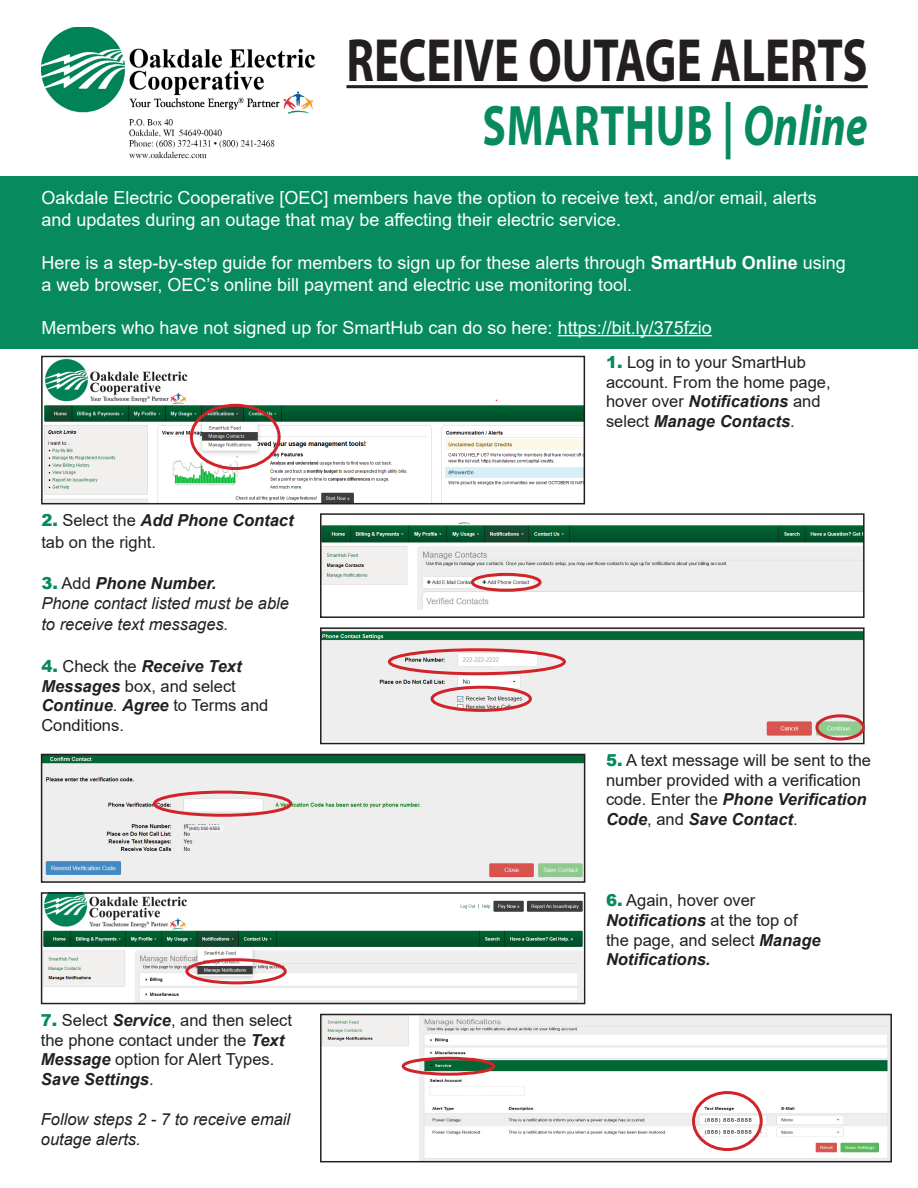
<style>
.page{position:relative;width:918px;height:1188px;background:#fff}
.page>*{position:absolute;margin:0;border:0;box-sizing:border-box;transform-origin:0 0}
.t1{font:700 61.35px "Myriad Pro";color:#231f20;scale:.76 1}
.t2{font:700 57.45px "Myriad Pro";letter-spacing:.02em;color:#068a5e;scale:.76 1}
.t3{font:18px/21.6px "Arial";color:#fff}
.t4{font:16.5px/19.8px "Arial";color:#231f20}
.t5{font:italic 16.5px/21.6px "Arial";color:#231f20}
.t6{font:italic 700 16.5px "Arial";color:#231f20}
.t7{font:4.5px "Arial";color:#231f20}
.s1{font-style:italic}
.s2{font-weight:700}
.s3{font-weight:900;color:#068a5e}
.s4{font-weight:700;font-style:italic}
.s5{font-weight:900;font-style:normal;color:#068a5e}
.s6{font-weight:400;font-style:normal}
</style>
<div class="page">
<div style="left:0;top:176px;width:918px;height:173px;background:#068a5e"></div>
<hr style="left:558px;top:335px;width:154px;height:1px;background:#fff">
<img style="left:44px;top:359px;width:538px;height:142px">
<div style="left:41px;top:356px;width:544px;height:148px;border:2px solid #231f20"></div>
<div style="left:190px;top:404px;width:91px;height:66px;border:3px solid #d1232a;border-radius:50%"></div>
<img style="left:323px;top:522px;width:539px;height:87px">
<div style="left:320px;top:513px;width:545px;height:105px;border:2px solid #231f20"></div>
<img style="left:323px;top:630px;width:539px;height:111px">
<div style="left:320px;top:627px;width:545px;height:117px;border:2px solid #231f20"></div>
<div style="left:388px;top:648px;width:178px;height:27px;border:3px solid #d1232a;border-radius:50%"></div>
<div style="left:431px;top:686px;width:101px;height:26px;border:3px solid #d1232a;border-radius:50%"></div>
<img style="left:44px;top:757px;width:538px;height:123px">
<div style="left:41px;top:754px;width:544px;height:129px;border:2px solid #231f20"></div>
<div style="left:153px;top:791px;width:139px;height:26px;border:3px solid #d1232a;border-radius:50%"></div>
<img style="left:44px;top:895px;width:538px;height:106px">
<div style="left:41px;top:892px;width:544px;height:112px;border:2px solid #231f20"></div>
<img style="left:323px;top:1017px;width:566px;height:142px">
<div style="left:320px;top:1014px;width:572px;height:148px;border:2px solid #231f20"></div>
<div style="left:185px;top:958px;width:102px;height:26px;border:3px solid #d1232a;border-radius:50%"></div>
<div style="left:402px;top:1057px;width:93px;height:19px;border:3px solid #d1232a;border-radius:50%"></div>
<div style="left:692px;top:1091px;width:71px;height:60px;border:3px solid #d1232a;border-radius:50%"></div>
<div style="left:188px;top:825px;width:37px;height:8px;background:#f3f4f9"></div>
<div style="left:815px;top:714px;width:50px;height:27px;border:3px solid #d1232a;border-radius:50%"></div>
<img style="left:41px;top:27px;width:275px;height:132px">
<hr style="left:346px;top:85px;width:522px;height:3px;background:#231f20">
<div style="left:471px;top:573px;width:71px;height:19px;border:3px solid #d1232a;border-radius:50%"></div>
<p class="t1" style="left:346px;top:20px;width:687px">RECEIVE OUTAGE ALERTS</p>
<p class="t2" style="left:482px;top:88px;width:508px">SMARTHUB | <span class="s1">Online</span></p>
<p class="t3" style="left:41px;top:187px;width:777px">Oakdale Electric Cooperative [OEC] members have the option to receive text, and/or email, alerts and updates during an outage that may be affecting their electric service.</p>
<p class="t3" style="left:41px;top:252px;width:806px">Here is a step-by-step guide for members to sign up for these alerts through <span class="s2">SmartHub Online</span> using a web browser, OEC’s online bill payment and electric use monitoring tool.</p>
<p class="t3" style="left:41px;top:317px;width:672px">Members who have not signed up for SmartHub can do so here: https://bit.ly/375fzio</p>
<p class="t4" style="left:606px;top:352px;width:226px"><span class="s3">1.</span> Log in to your SmartHub account. From the home page, hover over <span class="s4">Notifications</span> and select <span class="s4">Manage Contacts</span>.</p>
<p class="t4" style="left:41px;top:509px;width:254px;line-height:21.6px"><span class="s3">2.</span> Select the <span class="s4">Add Phone Contact </span>tab on the right.</p>
<p class="t6" style="left:41px;top:572px;width:177px"><span class="s5">3.</span> <span class="s6">Add</span> Phone Number.</p>
<p class="t5" style="left:41px;top:592px;width:249px">Phone contact listed must be able to receive text messages.</p>
<p class="t4" style="left:41px;top:656px;width:229px"><span class="s3">4.</span> Check the <span class="s4">Receive Text<br>Messages</span> box, and select<br><span class="s4">Continue</span>. <span class="s4">Agree</span> to Terms and<br>Conditions.</p>
<p class="t7" style="left:189px;top:826px;width:32px">(440) 555-5555</p>
<p class="t4" style="left:41px;top:1010px;width:253px"><span class="s3">7.</span> Select <span class="s4">Service</span>, and then select the phone contact under the <span class="s4">Text<br>Message</span> option for Alert Types.<br><span class="s4">Save Settings</span>.</p>
<p class="t5" style="left:41px;top:1109px;width:251px;line-height:19.8px">Follow steps 2 - 7 to receive email outage alerts.</p>
<p class="t4" style="left:606px;top:750px;width:267px"><span class="s3">5.</span> A text message will be sent to the number provided with a verification code. Enter the <span class="s4">Phone Verification<br>Code</span>, and <span class="s4">Save Contact</span>.</p>
<p class="t4" style="left:606px;top:890px;width:216px"><span class="s3">6.</span> Again, hover over<br><span class="s4">Notifications</span> at the top of the page, and select <span class="s4">Manage<br>Notifications.</span></p>
</div>
